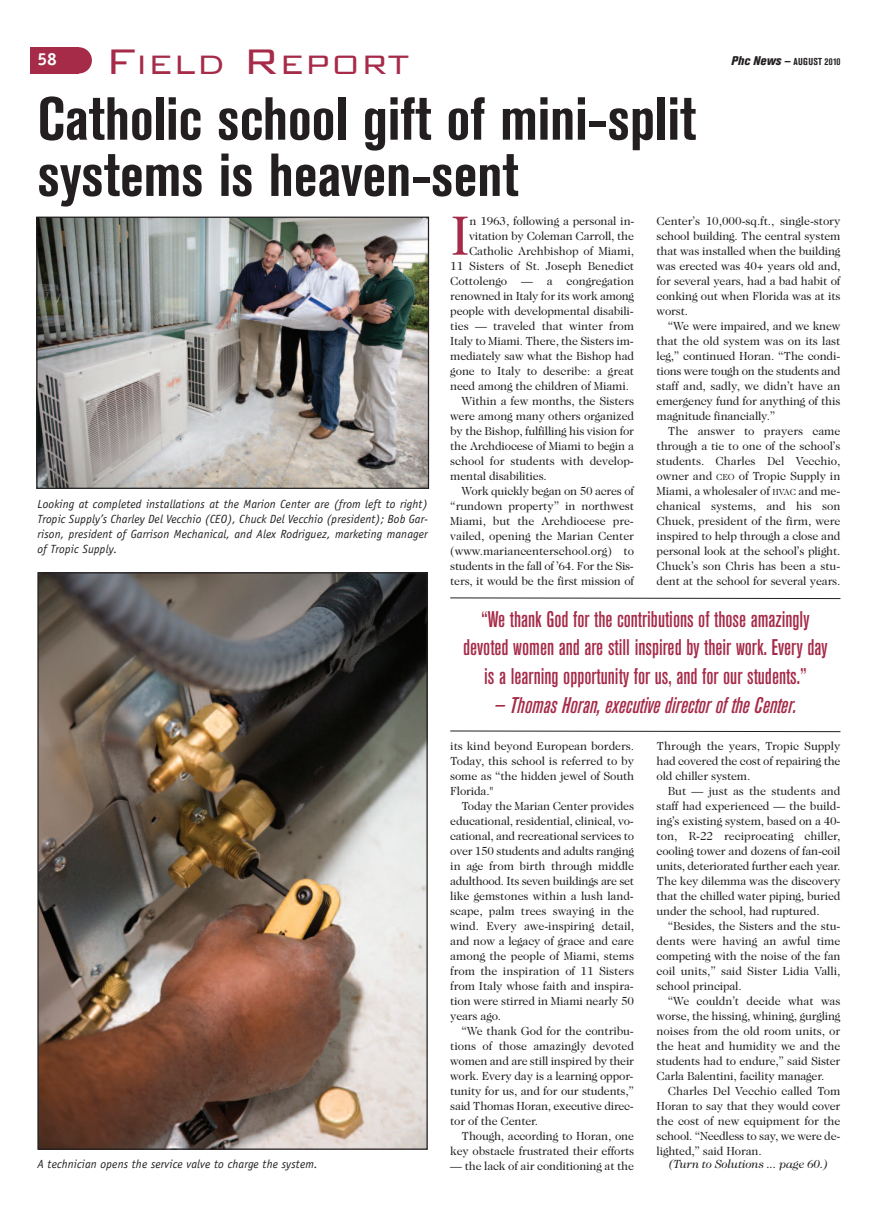
<style>
.page{position:relative;width:878px;height:1215px;background:#fff}
.page>*{position:absolute;margin:0;border:0;box-sizing:border-box;transform-origin:0 0}
.t1{font:700 condensed 60px/56.2px "Akzidenz Grotesk BE";color:#231f20}
.t2{font:56px "Caslon Two Twenty Four";color:#a62b48}
.t3{font:300 35.62px "Bank Gothic";color:#a62b48}
.t4{font:500 condensed 22.5px/28.8px "Akzidenz Grotesk BE";color:#a62b48;text-align:center}
.t5{font:italic 500 condensed 22.5px "Akzidenz Grotesk BE";color:#a62b48}
.t6{font:700 17.5px "Officina Sans";color:#fff}
.t7{font:11.88px/15px "Caslon Two Twenty Four";letter-spacing:-.015em;color:#231f20;text-align:justify}
.t8{font:italic 11.88px/15px "Officina Sans";letter-spacing:.01em;color:#231f20;text-align:justify}
.t9{font:italic 11.88px "Caslon Two Twenty Four";letter-spacing:-.015em;color:#231f20}
.t10{font:700 condensed 10px "Akzidenz Grotesk BE";letter-spacing:.035em;color:#231f20}
.s1{font-size:47.5px}
.s2{font-weight:800;font-style:italic;font-size:12.5px}
.s3{font-size:12.5px}
.s4{font-size:8.88px}
</style>
<div class="page">
<div style="left:30px;top:47px;width:49px;height:26px;background:#a62b48"></div>
<div style="left:66px;top:47px;width:26px;height:26px;background:#a62b48;border-radius:50%"></div>
<img style="left:39px;top:574px;width:387px;height:574px">
<img style="left:38px;top:219px;width:389px;height:268px">
<div style="left:36px;top:217px;width:393px;height:272px;border:1px solid #231f20"></div>
<svg style="left:450px;top:597px;width:391px;height:2px"></svg>
<svg style="left:450px;top:730px;width:391px;height:2px"></svg>
<h3 class="t3" style="left:105px;top:45px;width:305px"><span class="s1">F</span>ield <span class="s1">R</span>epoRt</h3>
<h3 class="t6" style="left:38px;top:53px;width:21px">58</h3>
<p class="t10" style="left:731px;top:58px;width:111px"><span class="s2">Phc News</span> <span class="s3">—</span> AUGUST 2010</p>
<h1 class="t1" style="left:37px;top:96px;width:660px">Catholic school gift of mini-split systems is heaven-sent</h1>
<p class="t8" style="left:37px;top:498px;width:392px">Looking at completed installations at the Marion Center are (from left to right)<br>Tropic Supply’s Charley Del Vecchio (CEO), Chuck Del Vecchio (president); Bob Gar&shy;rison, president of Garrison Mechanical, and Alex Rodriguez, marketing manager of Tropic Supply.</p>
<p class="t8" style="left:37px;top:1158px;width:281px">A technician opens the service valve to charge the system.</p>
<h2 class="t2" style="left:450px;top:214px;width:21px">I</h2>
<p class="t7" style="left:469px;top:214px;width:166px">n 1963, following a personal in-</p>
<p class="t7" style="left:469px;top:229px;width:166px">vitation by Coleman Carroll, the</p>
<p class="t7" style="left:469px;top:244px;width:167px">Catholic Archbishop of Miami,</p>
<p class="t7" style="left:450px;top:259px;width:185px">11 Sisters of St. Joseph Benedict</p>
<p class="t7" style="left:450px;top:274px;width:185px">Cottolengo — a congregation</p>
<p class="t7" style="left:450px;top:289px;width:185px">renowned in Italy for its work among</p>
<p class="t7" style="left:450px;top:304px;width:185px">people with developmental disabili-</p>
<p class="t7" style="left:450px;top:319px;width:185px">ties — traveled that winter from</p>
<p class="t7" style="left:450px;top:334px;width:185px">Italy to Miami. There, the Sisters im-</p>
<p class="t7" style="left:450px;top:349px;width:185px">mediately saw what the Bishop had</p>
<p class="t7" style="left:450px;top:364px;width:185px">gone to Italy to describe: a great</p>
<p class="t7" style="left:450px;top:379px;width:180px">need among the children of Miami.</p>
<p class="t7" style="left:461px;top:394px;width:174px">Within a few months, the Sisters</p>
<p class="t7" style="left:450px;top:409px;width:185px">were among many others organized</p>
<p class="t7" style="left:450px;top:424px;width:185px">by the Bishop, fulfilling his vision for</p>
<p class="t7" style="left:450px;top:439px;width:185px">the Archdiocese of Miami to begin a</p>
<p class="t7" style="left:450px;top:454px;width:185px">school for students with develop-</p>
<p class="t7" style="left:450px;top:469px;width:98px">mental disabilities.</p>
<p class="t7" style="left:461px;top:484px;width:174px">Work quickly began on 50 acres of</p>
<p class="t7" style="left:450px;top:499px;width:185px">“rundown property” in northwest</p>
<p class="t7" style="left:450px;top:514px;width:185px">Miami, but the Archdiocese pre-</p>
<p class="t7" style="left:450px;top:529px;width:185px">vailed, opening the Marian Center</p>
<p class="t7" style="left:450px;top:544px;width:185px">(www.mariancenterschool.org) to</p>
<p class="t7" style="left:450px;top:559px;width:185px">students in the fall of ’64. For the Sis-</p>
<p class="t7" style="left:450px;top:574px;width:185px">ters, it would be the first mission of</p>
<p class="t7" style="left:656px;top:214px;width:185px">Center’s 10,000-sq.ft., single-story school building. The central system that was installed when the building was erected was 40+ years old and, for several years, had a bad habit of conking out when Florida was at its worst.</p>
<p class="t7" style="left:656px;top:319px;width:185px;text-indent:11px">“We were impaired, and we knew that the old system was on its last leg,” continued Horan. “The condi&shy;tions were tough on the students and staff and, sadly, we didn’t have an emergency fund for anything of this magnitude financially.”</p>
<p class="t7" style="left:656px;top:424px;width:185px;text-indent:11px">The answer to prayers came through a tie to one of the school’s students. Charles Del Vecchio, owner and <span class="s4">CEO</span> of Tropic Supply in Miami, a wholesaler of <span class="s4">HVAC</span> and me&shy;chanical systems, and his son Chuck, president of the firm, were inspired to help through a close and personal look at the school’s plight.<br>Chuck’s son Chris has been a stu&shy;dent at the school for several years.</p>
<h3 class="t4" style="left:463px;top:606px;width:366px">“We thank God for the contributions of those amazingly devoted women and are still inspired by their work. Every day is a learning opportunity for us, and for our students.”</h3>
<h3 class="t5" style="left:494px;top:697px;width:304px">— Thomas Horan, executive director of the Center.</h3>
<p class="t7" style="left:450px;top:739px;width:185px">its kind beyond European borders.<br>Today, this school is referred to by some as “the hidden jewel of South Florida."</p>
<p class="t7" style="left:450px;top:799px;width:185px;text-indent:11px">Today the Marian Center provides educational, residential, clinical, vo&shy;cational, and recreational services to over 150 students and adults ranging in age from birth through middle adulthood. Its seven buildings are set like gemstones within a lush land&shy;scape, palm trees swaying in the wind. Every awe-inspiring detail, and now a legacy of grace and care among the people of Miami, stems from the inspiration of 11 Sisters from Italy whose faith and inspira&shy;tion were stirred in Miami nearly 50 years ago.</p>
<p class="t7" style="left:450px;top:1024px;width:185px;text-indent:11px">“We thank God for the contribu&shy;tions of those amazingly devoted women and are still inspired by their work. Every day is a learning oppor&shy;tunity for us, and for our students,” said Thomas Horan, executive direc&shy;tor of the Center.</p>
<p class="t7" style="left:450px;top:1129px;width:185px;text-align:right">Though, according to Horan, one key obstacle frustrated their efforts</p>
<p class="t7" style="left:450px;top:1159px;width:185px">— the lack of air conditioning at the</p>
<p class="t7" style="left:656px;top:739px;width:185px">Through the years, Tropic Supply had covered the cost of repairing the old chiller system.</p>
<p class="t7" style="left:656px;top:784px;width:185px;text-indent:11px">But — just as the students and staff had experienced — the build&shy;ing’s existing system, based on a 40- ton, R-22 reciprocating chiller, cooling tower and dozens of fan-coil units, deteriorated further each year.<br>The key dilemma was the discovery that the chilled water piping, buried under the school, had ruptured.</p>
<p class="t7" style="left:656px;top:919px;width:185px;text-indent:11px">“Besides, the Sisters and the stu&shy;dents were having an awful time competing with the noise of the fan coil units,” said Sister Lidia Valli, school principal.</p>
<p class="t7" style="left:656px;top:994px;width:185px;text-indent:11px">“We couldn’t decide what was worse, the hissing, whining, gurgling noises from the old room units, or the heat and humidity we and the students had to endure,” said Sister Carla Balentini, facility manager.</p>
<p class="t7" style="left:656px;top:1084px;width:185px;text-indent:11px">Charles Del Vecchio called Tom Horan to say that they would cover the cost of new equipment for the school. “Needless to say, we were de&shy;lighted,” said Horan.</p>
<p class="t9" style="left:668px;top:1160px;width:161px">(Turn to Solutions ... page 60.)</p>
</div>
